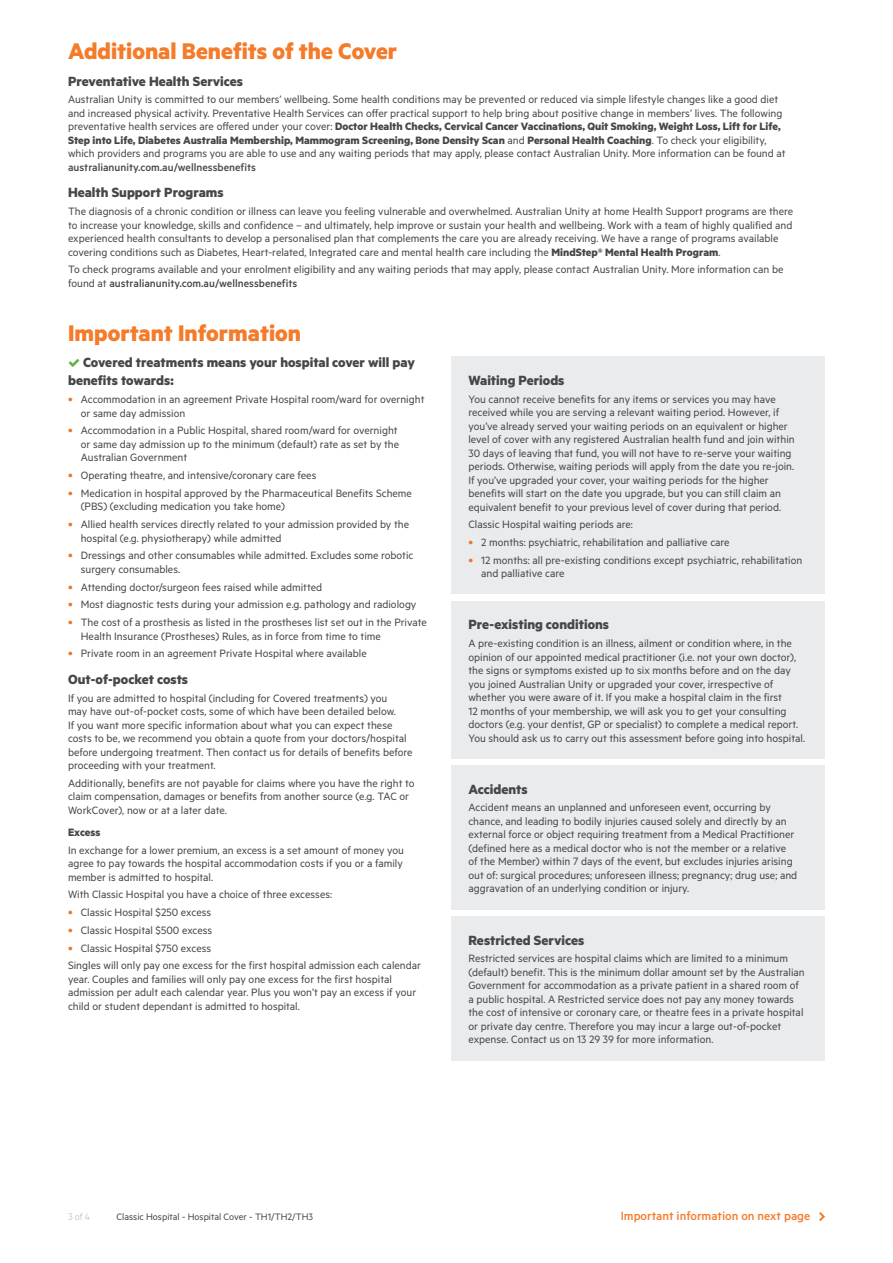
<style>
.page{position:relative;width:893px;height:1263px;background:#fff}
.page>*{position:absolute;margin:0;border:0;box-sizing:border-box;transform-origin:0 0}
.Important_Info_-_Ora{font:700 25.5px "Metric";color:#f47b2a}
.Important_Info_-_Gre{font:700 15px/18px "Metric";color:#464748}
.t1{font:500 13.5px "Metric";color:#f47b2a}
.Important_Info_-_Bod{font:12px/13.5px "Metric";color:#464748}
.Important_Info_-_Gre-2{font:700 12px "Metric";color:#464748}
.t2{font:10.5px "Metric";color:#464748}
.t3{font:300 10.5px "Metric";color:#b2b3b7}
.s1{font-weight:700}
.s2{font-weight:500}
.s3{font-size:13.5px;color:#e57931}
</style>
<div class="page">
<svg style="left:819px;top:1212px;width:6px;height:9px"></svg>
<div style="left:451px;top:357px;width:374px;height:237px;background:#eaebec"></div>
<div style="left:451px;top:916px;width:374px;height:144px;background:#eaebec"></div>
<div style="left:451px;top:765px;width:374px;height:144px;background:#eaebec"></div>
<div style="left:451px;top:601px;width:374px;height:158px;background:#eaebec"></div>
<p class="Important_Info_-_Ora" style="left:68px;top:36px;width:331px">Additional Benefits of the Cover</p>
<p class="Important_Info_-_Gre" style="left:68px;top:71px;width:177px">Preventative Health Services</p>
<p class="Important_Info_-_Bod" style="left:68px;top:92px;width:719px">Australian Unity is committed to our members’ wellbeing. Some health conditions may be prevented or reduced via simple lifestyle changes like a good diet and increased physical activity. Preventative Health Services can offer practical support to help bring about positive change in members’ lives. The following preventative health services are offered under your cover: <span class="s1">Doctor Health Checks, Cervical Cancer Vaccinations, Quit Smoking, Weight Loss, Lift for Life, Step into Life, Diabetes Australia Membership, Mammogram Screening, Bone Density Scan</span> and <span class="s1">Personal Health Coaching</span>. To check your eligibility, which providers and programs you are able to use and any waiting periods that may apply, please contact Australian Unity. More information can be found at <span class="s2">australianunity.com.au/wellnessbenefits</span></p>
<p class="Important_Info_-_Gre" style="left:68px;top:183px;width:157px">Health Support Programs</p>
<p class="Important_Info_-_Bod" style="left:68px;top:204px;width:727px">The diagnosis of a chronic condition or illness can leave you feeling vulnerable and overwhelmed. Australian Unity at home Health Support programs are there to increase your knowledge, skills and confidence – and ultimately, help improve or sustain your health and wellbeing. Work with a team of highly qualified and experienced health consultants to develop a personalised plan that complements the care you are already receiving. We have a range of programs available covering conditions such as Diabetes, Heart-related, Integrated care and mental health care including the <span class="s1">MindStep® Mental Health Program</span>.</p>
<p class="Important_Info_-_Bod" style="left:68px;top:262px;width:717px">To check programs available and your enrolment eligibility and any waiting periods that may apply, please contact Australian Unity. More information can be found at <span class="s2">australianunity.com.au/wellnessbenefits</span></p>
<p class="Important_Info_-_Ora" style="left:68px;top:317px;width:235px">Important Information</p>
<p class="Important_Info_-_Gre" style="left:68px;top:353px;width:348px;text-indent:15px">Covered treatments means your hospital cover will pay benefits towards:</p>
<p class="Important_Info_-_Bod" style="left:81px;top:392px;width:345px;text-indent:-13px"><span class="s3">•</span> Accommodation in an agreement Private Hospital room/ward for overnight or same day admission</p>
<p class="Important_Info_-_Bod" style="left:81px;top:423px;width:320px;text-indent:-13px"><span class="s3">•</span> Accommodation in a Public Hospital, shared room/ward for overnight or same day admission up to the minimum (default) rate as set by the<br>Australian Government</p>
<p class="Important_Info_-_Bod" style="left:68px;top:468px;width:250px"><span class="s3">•</span> Operating theatre, and intensive/coronary care fees</p>
<p class="Important_Info_-_Bod" style="left:81px;top:486px;width:333px;text-indent:-13px"><span class="s3">•</span> Medication in hospital approved by the Pharmaceutical Benefits Scheme (PBS) (excluding medication you take home)</p>
<p class="Important_Info_-_Bod" style="left:81px;top:517px;width:330px;text-indent:-13px"><span class="s3">•</span> Allied health services directly related to your admission provided by the hospital (e.g. physiotherapy) while admitted</p>
<p class="Important_Info_-_Bod" style="left:81px;top:548px;width:334px;text-indent:-13px"><span class="s3">•</span> Dressings and other consumables while admitted. Excludes some robotic surgery consumables.</p>
<p class="Important_Info_-_Bod" style="left:68px;top:580px;width:256px"><span class="s3">•</span> Attending doctor/surgeon fees raised while admitted</p>
<p class="Important_Info_-_Bod" style="left:68px;top:597px;width:350px"><span class="s3">•</span> Most diagnostic tests during your admission e.g. pathology and radiology</p>
<p class="Important_Info_-_Bod" style="left:81px;top:615px;width:348px;text-indent:-13px"><span class="s3">•</span> The cost of a prosthesis as listed in the prostheses list set out in the Private<br>Health Insurance (Prostheses) Rules, as in force from time to time</p>
<p class="Important_Info_-_Bod" style="left:68px;top:646px;width:300px"><span class="s3">•</span> Private room in an agreement Private Hospital where available</p>
<p class="Important_Info_-_Gre" style="left:68px;top:670px;width:122px">Out-of-pocket costs</p>
<p class="Important_Info_-_Bod" style="left:68px;top:691px;width:346px">If you are admitted to hospital (including for Covered treatments) you<br>may have out-of-pocket costs, some of which have been detailed below.<br>If you want more specific information about what you can expect these costs to be, we recommend you obtain a quote from your doctors/hospital before undergoing treatment. Then contact us for details of benefits before proceeding with your treatment.</p>
<p class="Important_Info_-_Bod" style="left:68px;top:776px;width:348px">Additionally, benefits are not payable for claims where you have the right to claim compensation, damages or benefits from another source (e.g. TAC or<br>WorkCover), now or at a later date.</p>
<p class="Important_Info_-_Gre-2" style="left:68px;top:825px;width:34px">Excess</p>
<p class="Important_Info_-_Bod" style="left:68px;top:843px;width:338px;text-align:justify">In exchange for a lower premium, an excess is a set amount of money you agree to pay towards the hospital accommodation costs if you or a family member is admitted to hospital.</p>
<p class="Important_Info_-_Bod" style="left:68px;top:887px;width:266px">With Classic Hospital you have a choice of three excesses:</p>
<p class="Important_Info_-_Bod" style="left:68px;top:905px;width:145px"><span class="s3">•</span> Classic Hospital $250 excess</p>
<p class="Important_Info_-_Bod" style="left:68px;top:923px;width:146px"><span class="s3">•</span> Classic Hospital $500 excess</p>
<p class="Important_Info_-_Bod" style="left:68px;top:941px;width:145px"><span class="s3">•</span> Classic Hospital $750 excess</p>
<p class="Important_Info_-_Bod" style="left:68px;top:958px;width:354px">Singles will only pay one excess for the first hospital admission each calendar year. Couples and families will only pay one excess for the first hospital admission per adult each calendar year. Plus you won’t pay an excess if your child or student dependant is admitted to hospital.</p>
<p class="Important_Info_-_Gre" style="left:468px;top:371px;width:98px">Waiting Periods</p>
<p class="Important_Info_-_Bod" style="left:468px;top:392px;width:328px">You cannot receive benefits for any items or services you may have received while you are serving a relevant waiting period. However, if you’ve already served your waiting periods on an equivalent or higher level of cover with any registered Australian health fund and join within 30 days of leaving that fund, you will not have to re-serve your waiting periods. Otherwise, waiting periods will apply from the date you re-join.<br>If you’ve upgraded your cover, your waiting periods for the higher benefits will start on the date you upgrade, but you can still claim an equivalent benefit to your previous level of cover during that period.</p>
<p class="Important_Info_-_Bod" style="left:468px;top:517px;width:166px">Classic Hospital waiting periods are:</p>
<p class="Important_Info_-_Bod" style="left:468px;top:535px;width:263px"><span class="s3">•</span> 2 months: psychiatric, rehabilitation and palliative care</p>
<p class="Important_Info_-_Bod" style="left:481px;top:553px;width:323px;text-indent:-13px"><span class="s3">•</span> 12 months: all pre-existing conditions except psychiatric, rehabilitation and palliative care</p>
<p class="Important_Info_-_Gre" style="left:468px;top:615px;width:142px">Pre-existing conditions</p>
<p class="Important_Info_-_Bod" style="left:468px;top:636px;width:338px">A pre-existing condition is an illness, ailment or condition where, in the opinion of our appointed medical practitioner (i.e. not your own doctor), the signs or symptoms existed up to six months before and on the day you joined Australian Unity or upgraded your cover, irrespective of whether you were aware of it. If you make a hospital claim in the first<br>12 months of your membership, we will ask you to get your consulting doctors (e.g. your dentist, GP or specialist) to complete a medical report.<br>You should ask us to carry out this assessment before going into hospital.</p>
<p class="Important_Info_-_Gre" style="left:468px;top:779px;width:61px">Accidents</p>
<p class="Important_Info_-_Bod" style="left:468px;top:800px;width:330px">Accident means an unplanned and unforeseen event, occurring by chance, and leading to bodily injuries caused solely and directly by an external force or object requiring treatment from a Medical Practitioner (defined here as a medical doctor who is not the member or a relative of the Member) within 7 days of the event, but excludes injuries arising out of: surgical procedures; unforeseen illness; pregnancy; drug use; and aggravation of an underlying condition or injury.</p>
<p class="Important_Info_-_Gre" style="left:468px;top:930px;width:117px">Restricted Services</p>
<p class="Important_Info_-_Bod" style="left:468px;top:951px;width:338px">Restricted services are hospital claims which are limited to a minimum (default) benefit. This is the minimum dollar amount set by the Australian Government for accommodation as a private patient in a shared room of a public hospital. A Restricted service does not pay any money towards the cost of intensive or coronary care, or theatre fees in a private hospital or private day centre. Therefore you may incur a large out-of-pocket expense. Contact us on 13 29 39 for more information.</p>
<p class="t3" style="left:68px;top:1211px;width:24px">3 of 4</p>
<p class="t2" style="left:117px;top:1211px;width:198px">Classic Hospital - Hospital Cover - TH1/TH2/TH3</p>
<p class="t1" style="left:621px;top:1208px;width:191px">Important information on next page</p>
</div>
